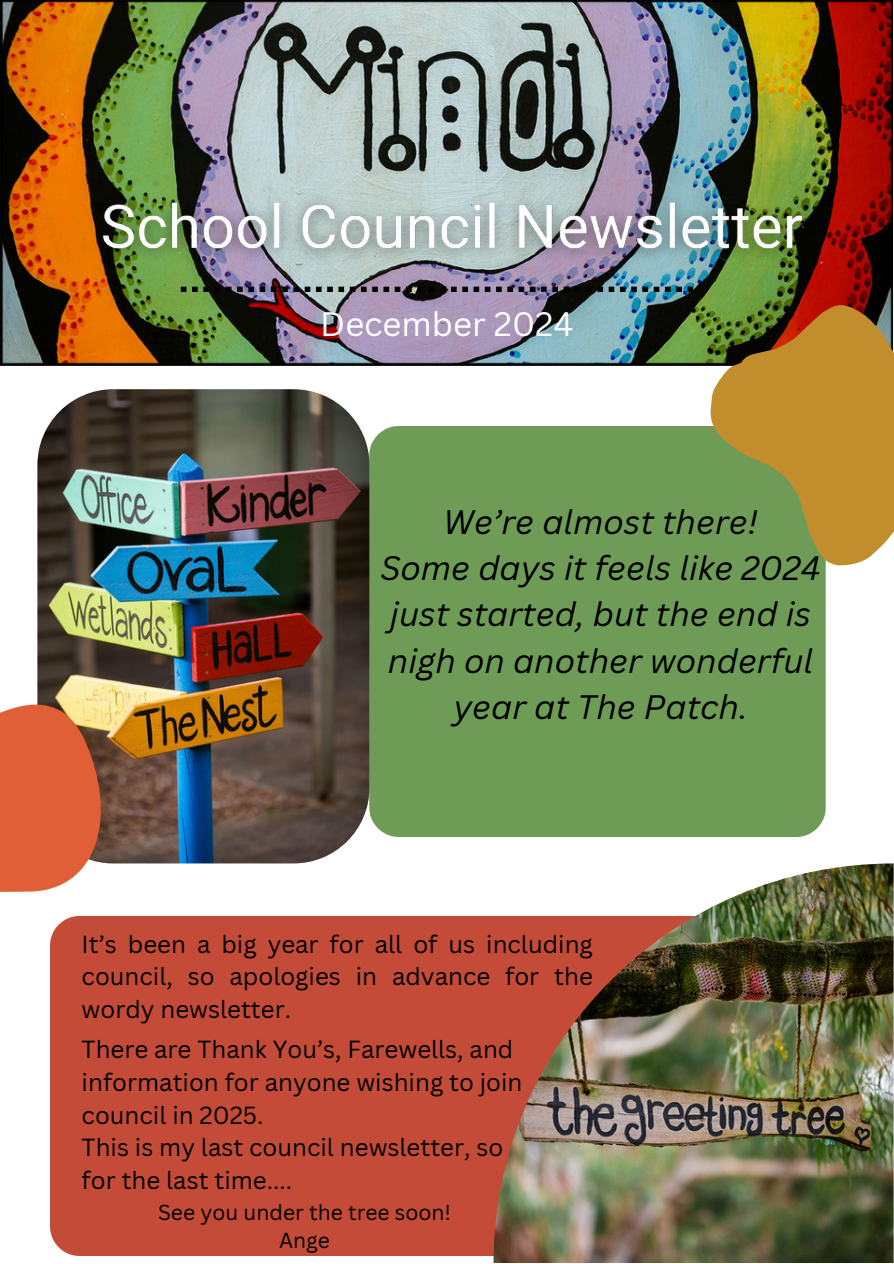
<style>
.page{position:relative;width:894px;height:1264px;background:#fff}
.page>*{position:absolute;margin:0;border:0;box-sizing:border-box;transform-origin:0 0}
.t1{font:italic 33px/46.2px "Canva Sans";color:#000;text-align:center}
.t2{font:33px "Canva Sans";color:#fff}
.t3{font:24px/32.7px "Canva Sans";color:#000;text-align:justify}
.t4{font:21.15px/28.2px "Canva Sans";color:#000;text-align:center}
</style>
<div class="page">
<img style="left:0;top:0;width:892px;height:365px">
<div style="left:369px;top:427px;width:456px;height:409px;background:#6e9b55"></div>
<img style="left:37px;top:389px;width:332px;height:474px;border-radius:76px">
<div style="left:50px;top:916px;width:443px;height:339px;background:#c34b37"></div>
<img style="left:493px;top:863px;width:400px;height:399px">
<img style="left:82px;top:183px;width:743px;height:91px">
<svg style="left:0;top:704px;width:101px;height:187px;background:#db6b44"></svg>
<svg style="left:181px;top:287px;width:512px;height:5px;background:#3b3f46"></svg>
<svg style="left:710px;top:305px;width:183px;height:260px;background:#a38a36"></svg>
<h1 class="t2" style="left:320px;top:301px;width:254px">December 2024</h1>
<p class="t1" style="left:380px;top:498px;width:442px">We’re almost there!<br>Some days it feels like 2024 just started, but the end is nigh on another wonderful year at The Patch.</p>
<h1 class="t3" style="left:82px;top:926px;width:512px">It’s been a big year for all of us including council, so apologies in advance for the wordy newsletter.</h1>
<p class="t3" style="left:82px;top:1032px;width:442px;text-align:left">There are Thank You’s, Farewells, and information for anyone wishing to join council in 2025.<br>This is my last council newsletter, so for the last time....</p>
<p class="t4" style="left:158px;top:1197px;width:294px">See you under the tree soon!<br>Ange</p>
</div>
